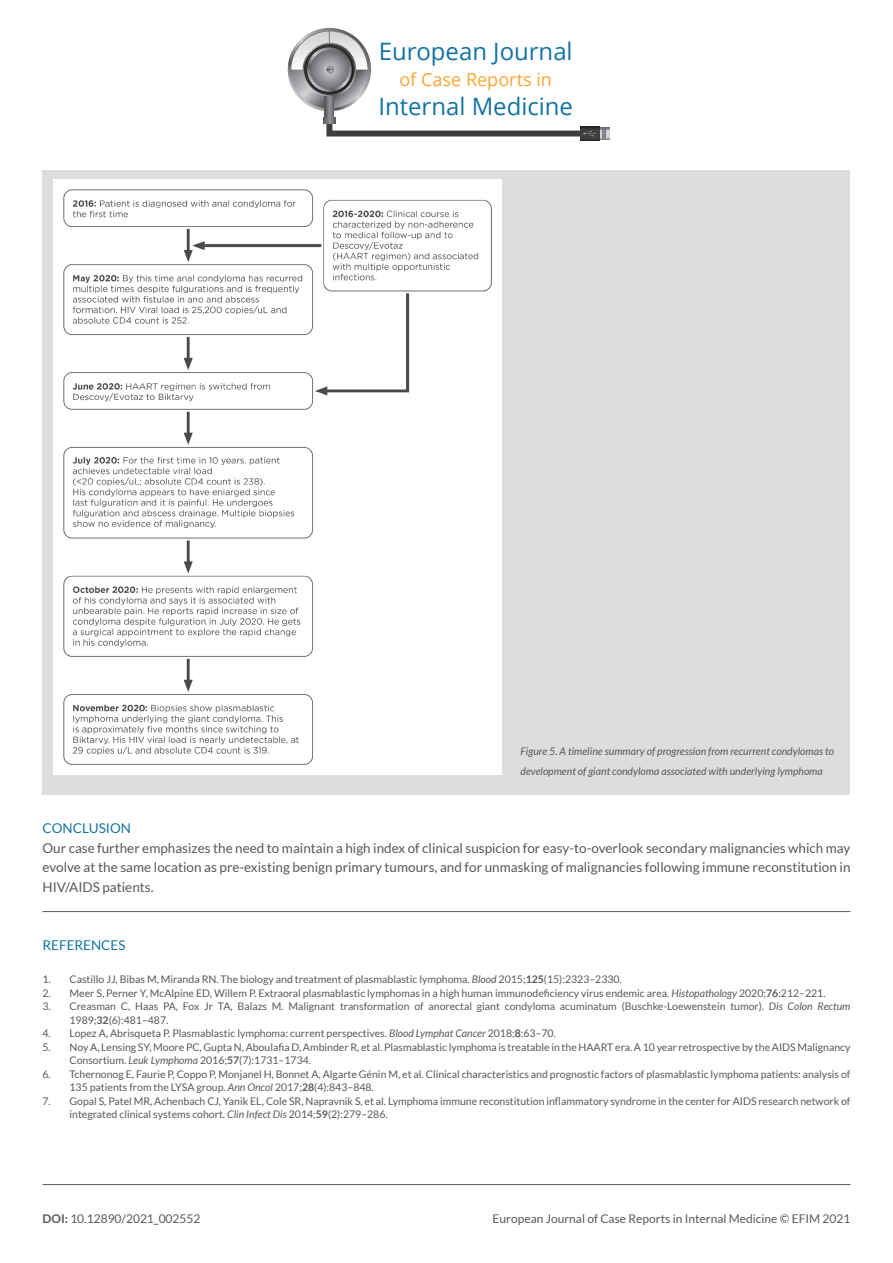
<style>
.page{position:relative;width:893px;height:1263px;background:#fff}
.page>*{position:absolute;margin:0;border:0;box-sizing:border-box;transform-origin:0 0}
.t1{font:24px "Open Sans";color:#1373a1}
.t2{font:18px "Open Sans";color:#faa633}
.TESTO_ARTICOLO{font:13.5px/19.5px "Lato";color:#57585a;text-align:justify}
.TITOLINI{font:13.5px "Lato";color:#1373a1}
.t3{font:12px "Lato";color:#57585a}
.t4{font:10.5px/13.5px "Lato";color:#57585a}
.DIDASCALIA{font:italic 10.5px/19.5px "Lato";color:#57585a}
.s1{font-style:italic}
.s2{font-weight:700}
</style>
<div class="page">
<svg style="left:288px;top:28px;width:83px;height:83px"></svg>
<svg style="left:291px;top:31px;width:77px;height:77px"></svg>
<svg style="left:325px;top:96px;width:9px;height:21px"></svg>
<svg style="left:303px;top:43px;width:53px;height:53px"></svg>
<svg style="left:304px;top:44px;width:51px;height:51px"></svg>
<svg style="left:307px;top:47px;width:45px;height:45px"></svg>
<svg style="left:310px;top:50px;width:39px;height:39px"></svg>
<svg style="left:291px;top:31px;width:76px;height:43px"></svg>
<svg style="left:600px;top:128px;width:10px;height:11px"></svg>
<svg style="left:603px;top:129px;width:2px;height:9px"></svg>
<svg style="left:580px;top:126px;width:20px;height:15px"></svg>
<svg style="left:323px;top:117px;width:273px;height:20px"></svg>
<hr style="left:43px;top:1184px;width:807px;height:1px;background:#57585a">
<hr style="left:43px;top:911px;width:807px;height:1px;background:#57585a">
<div style="left:43px;top:170px;width:807px;height:624px;background:#dcdddf"></div>
<img style="left:53px;top:180px;width:448px;height:595px">
<h1 class="t1" style="left:379px;top:35px;width:196px">European Journal</h1>
<h2 class="t2" style="left:399px;top:67px;width:154px">of Case Reports in</h2>
<h1 class="t1" style="left:378px;top:89px;width:196px">Internal Medicine</h1>
<p class="DIDASCALIA" style="left:520px;top:742px;width:315px">Figure 5. A timeline summary of progression from recurrent condylomas to development of giant condyloma associated with underlying lymphoma</p>
<p class="TITOLINI" style="left:43px;top:821px;width:90px">CONCLUSION</p>
<p class="TESTO_ARTICOLO" style="left:43px;top:838px;width:809px">Our case further emphasizes the need to maintain a high index of clinical suspicion for easy-to-overlook secondary malignancies which may evolve at the same location as pre-existing benign primary tumours, and for unmasking of malignancies following immune reconstitution in HIV/AIDS patients.</p>
<p class="TITOLINI" style="left:43px;top:938px;width:85px">REFERENCES</p>
<p class="t4" style="left:43px;top:972px;width:581px">1. Castillo JJ, Bibas M, Miranda RN. The biology and treatment of plasmablastic lymphoma. <span class="s1">Blood</span> 2015;<span class="s2">125</span>(15):2323–2330.</p>
<p class="t4" style="left:43px;top:986px;width:784px">2. Meer S, Perner Y, McAlpine ED, Willem P. Extraoral plasmablastic lymphomas in a high human immunodeficiency virus endemic area. <span class="s1">Histopathology</span> 2020;<span class="s2">76</span>:212–221.</p>
<p class="t4" style="left:70px;top:999px;width:782px;text-indent:-27px">3. Creasman C, Haas PA, Fox Jr TA, Balazs M. Malignant transformation of anorectal giant condyloma acuminatum (Buschke-Loewenstein tumor). <span class="s1">Dis Colon Rectum<br></span>1989;<span class="s2">32</span>(6):481–487.</p>
<p class="t4" style="left:43px;top:1026px;width:515px">4. Lopez A, Abrisqueta P. Plasmablastic lymphoma: current perspectives. <span class="s1">Blood Lymphat Cancer</span> 2018;<span class="s2">8</span>:63–70.</p>
<p class="t4" style="left:70px;top:1040px;width:782px;text-indent:-27px">5. Noy A, Lensing SY, Moore PC, Gupta N, Aboulafia D, Ambinder R, et al. Plasmablastic lymphoma is treatable in the HAART era. A 10 year retrospective by the AIDS Malignancy<br>Consortium. <span class="s1">Leuk Lymphoma</span> 2016;<span class="s2">57</span>(7):1731–1734.</p>
<p class="t4" style="left:70px;top:1067px;width:782px;text-indent:-27px">6. Tchernonog E, Faurie P, Coppo P, Monjanel H, Bonnet A, Algarte Génin M, et al. Clinical characteristics and prognostic factors of plasmablastic lymphoma patients: analysis of<br>135 patients from the LYSA group. <span class="s1">Ann Oncol</span> 2017;<span class="s2">28</span>(4):843–848.</p>
<p class="t4" style="left:70px;top:1094px;width:782px;text-indent:-27px">7. Gopal S, Patel MR, Achenbach CJ, Yanik EL, Cole SR, Napravnik S, et al. Lymphoma immune reconstitution inflammatory syndrome in the center for AIDS research network of integrated clinical systems cohort. <span class="s1">Clin Infect Dis</span> 2014;<span class="s2">59</span>(2):279–286.</p>
<p class="t3" style="left:43px;top:1212px;width:159px"><span class="s2">DOI:</span> 10.12890/2021_002552</p>
<p class="t3" style="left:493px;top:1212px;width:359px">European Journal of Case Reports in Internal Medicine © EFIM 2021</p>
</div>
